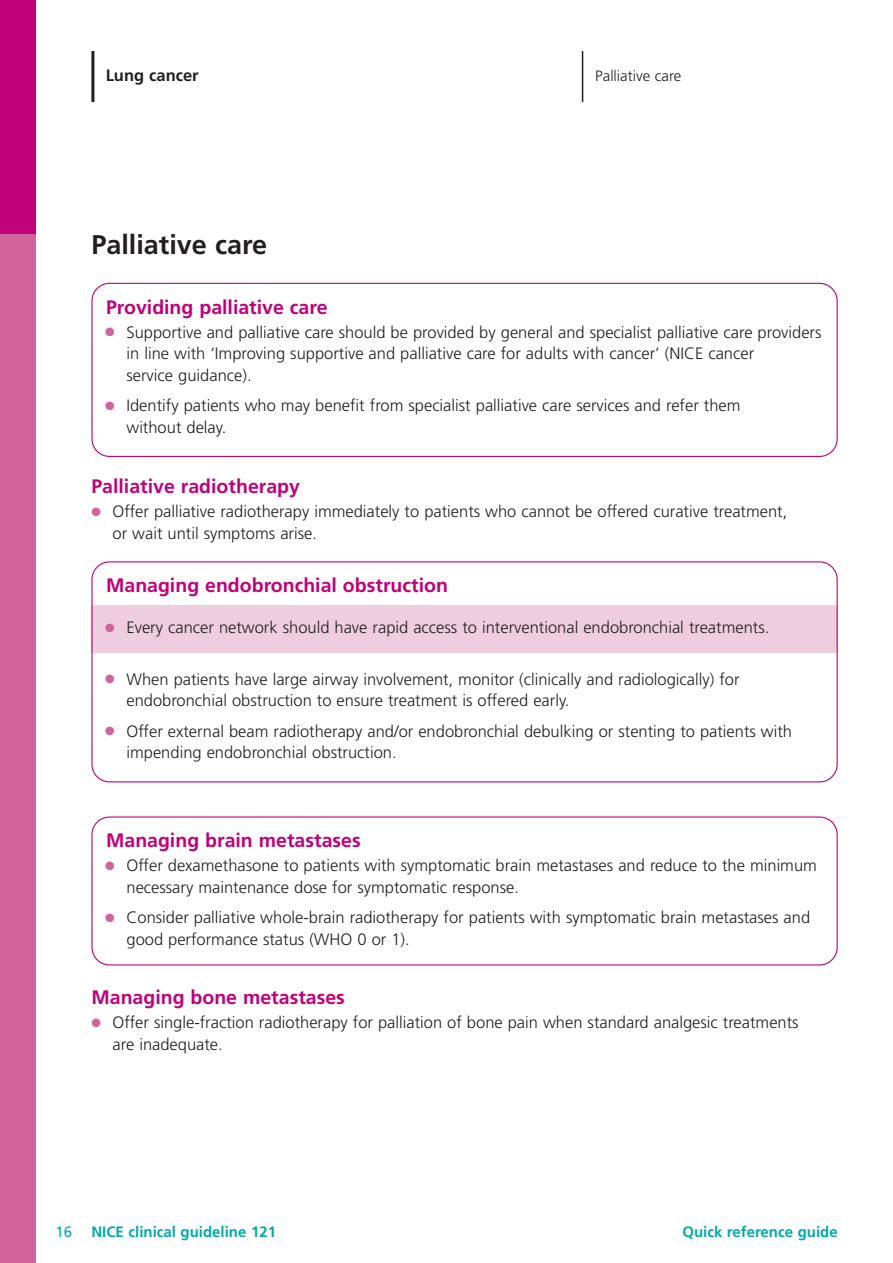
<style>
.page{position:relative;width:893px;height:1263px;background:#fff}
.page>*{position:absolute;margin:0;border:0;box-sizing:border-box;transform-origin:0 0}
.t1{font:700 27px "Frutiger";color:#231f20}
.t2{font:700 19.5px "Frutiger";color:#bf027a}
.t3{font:300 16.5px/21.8px "Frutiger";color:#231f20}
.t4{font:700 16.5px "Frutiger";color:#231f20}
.t5{font:700 15px "Frutiger";color:#0aa}
.t6{font:300 15px "Frutiger";color:#231f20}
.t7{font:15px "Frutiger";color:#0aa}
.s1{color:#ce649b}
</style>
<div class="page">
<div style="left:0;top:0;width:36px;height:234px;background:#bf027a"></div>
<div style="left:0;top:234px;width:36px;height:1029px;background:#ce649b"></div>
<hr style="left:91px;top:51px;width:3px;height:51px;background:#231f20">
<hr style="left:582px;top:51px;width:1px;height:51px;background:#231f20">
<svg style="left:91px;top:283px;width:747px;height:174px"></svg>
<svg style="left:91px;top:561px;width:747px;height:221px"></svg>
<svg style="left:91px;top:816px;width:747px;height:149px"></svg>
<p class="t4" style="left:106px;top:69px;width:95px">Lung cancer</p>
<p class="t6" style="left:595px;top:69px;width:87px">Palliative care</p>
<h1 class="t1" style="left:91px;top:234px;width:177px">Palliative care</h1>
<p class="t2" style="left:106px;top:299px;width:223px">Providing palliative care</p>
<p class="t3" style="left:126px;top:322px;width:696px;text-indent:-21px"><span class="s1">●</span> Supportive and palliative care should be provided by general and specialist palliative care providers in line with ‘Improving supportive and palliative care for adults with cancer’ (NICE cancer<br>service guidance).</p>
<p class="t3" style="left:126px;top:396px;width:616px;text-indent:-21px"><span class="s1">●</span> Identify patients who may benefit from specialist palliative care services and refer them without delay.</p>
<p class="t2" style="left:91px;top:479px;width:210px">Palliative radiotherapy</p>
<p class="t3" style="left:113px;top:502px;width:676px;text-indent:-21px"><span class="s1">●</span> Offer palliative radiotherapy immediately to patients who cannot be offered curative treatment, or wait until symptoms arise.</p>
<p class="t2" style="left:106px;top:578px;width:343px">Managing endobronchial obstruction</p>
<p class="t3" style="left:105px;top:618px;width:666px"><span class="s1">●</span> Every cancer network should have rapid access to interventional endobronchial treatments.</p>
<p class="t3" style="left:126px;top:669px;width:615px;text-indent:-21px"><span class="s1">●</span> When patients have large airway involvement, monitor (clinically and radiologically) for endobronchial obstruction to ensure treatment is offered early.</p>
<p class="t3" style="left:126px;top:721px;width:667px;text-indent:-21px"><span class="s1">●</span> Offer external beam radiotherapy and/or endobronchial debulking or stenting to patients with impending endobronchial obstruction.</p>
<p class="t2" style="left:106px;top:833px;width:256px">Managing brain metastases</p>
<p class="t3" style="left:126px;top:856px;width:692px;text-indent:-21px"><span class="s1">●</span> Offer dexamethasone to patients with symptomatic brain metastases and reduce to the minimum necessary maintenance dose for symptomatic response.</p>
<p class="t3" style="left:126px;top:908px;width:685px;text-indent:-21px"><span class="s1">●</span> Consider palliative whole-brain radiotherapy for patients with symptomatic brain metastases and good performance status (WHO 0 or 1).</p>
<p class="t2" style="left:91px;top:990px;width:255px">Managing bone metastases</p>
<p class="t3" style="left:113px;top:1013px;width:688px;text-indent:-21px"><span class="s1">●</span> Offer single-fraction radiotherapy for palliation of bone pain when standard analgesic treatments are inadequate.</p>
<p class="t7" style="left:55px;top:1226px;width:18px">16</p>
<p class="t5" style="left:91px;top:1226px;width:186px">NICE clinical guideline 121</p>
<p class="t5" style="left:682px;top:1226px;width:157px">Quick reference guide</p>
</div>
